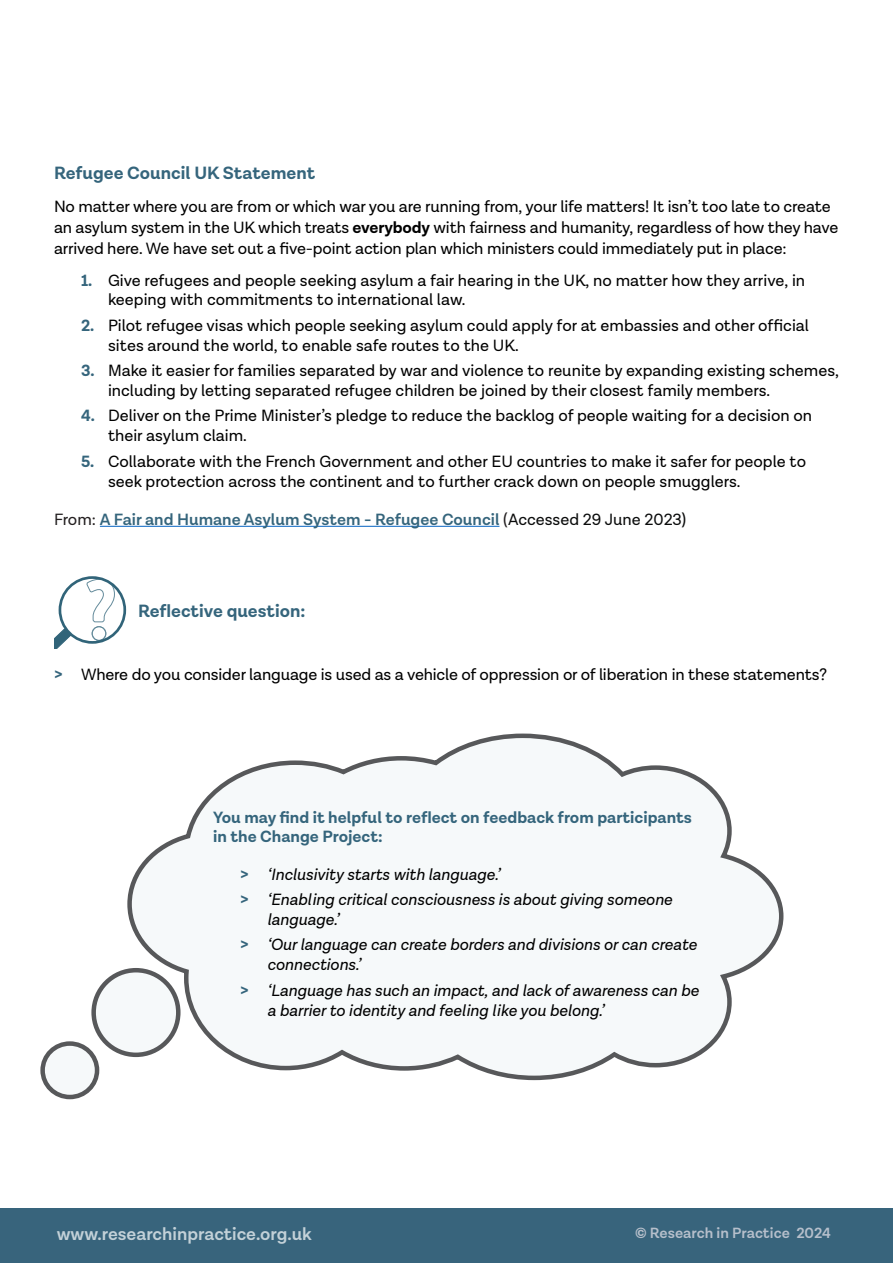
<style>
.page{position:relative;width:893px;height:1263px;background:#fff}
.page>*{position:absolute;margin:0;border:0;box-sizing:border-box;transform-origin:0 0}
.t1{font:700 18px "Lota Grotesque Alt 1";color:#35657c}
.t2{font:600 18px "Lota Grotesque Alt 1";color:#c3d1d8}
.List_Paragraph{font:16.5px/19.8px "Lota Grotesque Alt 1";color:#000}
.List_Paragraph-2{font:italic 16.5px/19.8px "Lota Grotesque Alt 1";color:#000}
.t3{font:700 16.5px/19.5px "Lota Grotesque Alt 1";color:#35657c}
.t4{font:600 16.5px "Lota Grotesque Alt 1";color:#35657c}
.t5{font:600 15px "Lota Grotesque Alt 1";color:#b6bfcb}
.s1{font-weight:700}
.s2{font-weight:700;color:#35657c}
.s3{font-weight:400;color:#231f20}
.s4{font-weight:400;color:#0b0c0c}
.s5{font-weight:700;font-style:normal;color:#35657c}
</style>
<div class="page">
<div style="left:0;top:1208px;width:893px;height:55px;background:#38647c"></div>
<hr style="left:100px;top:526px;width:399px;height:1px;background:#0563c1">
<svg style="left:86px;top:578px;width:29px;height:63px"></svg>
<svg style="left:54px;top:628px;width:18px;height:20px"></svg>
<div style="left:92px;top:626px;width:14px;height:15px;border:1px solid #648b9b;border-radius:50%"></div>
<div style="left:59px;top:576px;width:67px;height:68px;border:3px solid #316479;border-radius:50%"></div>
<svg style="left:127px;top:733px;width:657px;height:348px"></svg>
<div style="left:94px;top:970px;width:84px;height:85px;background:#f6f9fa;border-radius:50%"></div>
<div style="left:91px;top:968px;width:90px;height:89px;border:4px solid #57585a;border-radius:50%"></div>
<div style="left:43px;top:1043px;width:54px;height:54px;background:#f6f9fa;border-radius:50%"></div>
<div style="left:40px;top:1041px;width:59px;height:58px;border:4px solid #57585a;border-radius:50%"></div>
<p class="t1" style="left:54px;top:162px;width:263px">Refugee Council UK Statement</p>
<p class="List_Paragraph" style="left:54px;top:196px;width:786px;line-height:21px">No matter where you are from or which war you are running from, your life matters! It isn’t too late to create an asylum system in the UK which treats <span class="s1">everybody</span> with fairness and humanity, regardless of how they have arrived here. We have set out a five-point action plan which ministers could immediately put in place:</p>
<p class="List_Paragraph" style="left:108px;top:270px;width:699px;text-indent:-27px"><span class="s2">1.</span> Give refugees and people seeking asylum a fair hearing in the UK, no matter how they arrive, in keeping with commitments to international law.</p>
<p class="List_Paragraph" style="left:108px;top:316px;width:702px;text-indent:-27px"><span class="s2">2.</span> Pilot refugee visas which people seeking asylum could apply for at embassies and other official sites around the world, to enable safe routes to the UK.</p>
<p class="List_Paragraph" style="left:108px;top:361px;width:732px;text-indent:-27px"><span class="s2">3.</span> Make it easier for families separated by war and violence to reunite by expanding existing schemes, including by letting separated refugee children be joined by their closest family members.</p>
<p class="List_Paragraph" style="left:108px;top:406px;width:706px;text-indent:-27px"><span class="s2">4.</span> Deliver on the Prime Minister’s pledge to reduce the backlog of people waiting for a decision on their asylum claim.</p>
<p class="List_Paragraph" style="left:108px;top:452px;width:700px;text-indent:-27px"><span class="s2">5.</span> Collaborate with the French Government and other EU countries to make it safer for people to seek protection across the continent and to further crack down on people smugglers.</p>
<p class="t4" style="left:54px;top:510px;width:634px"><span class="s3">From:</span> A Fair and Humane Asylum System - Refugee Council <span class="s3">(</span><span class="s4">Accessed 29 June 2023)</span></p>
<p class="t1" style="left:138px;top:601px;width:169px">Reflective question:</p>
<p class="List_Paragraph" style="left:54px;top:665px;width:774px"><span class="s2">&gt;</span> Where do you consider language is used as a vehicle of oppression or of liberation in these statements?</p>
<p class="t3" style="left:213px;top:808px;width:480px">You may find it helpful to reflect on feedback from participants in the Change Project:</p>
<p class="List_Paragraph-2" style="left:240px;top:864px;width:262px"><span class="s5">&gt;</span> ‘Inclusivity starts with language.’</p>
<p class="List_Paragraph-2" style="left:267px;top:890px;width:407px;text-indent:-27px"><span class="s5">&gt;</span> ‘Enabling critical consciousness is about giving someone language.’</p>
<p class="List_Paragraph-2" style="left:267px;top:935px;width:431px;text-indent:-27px"><span class="s5">&gt;</span> ‘Our language can create borders and divisions or can create connections.’</p>
<p class="List_Paragraph-2" style="left:267px;top:981px;width:433px;text-indent:-27px"><span class="s5">&gt;</span> ‘Language has such an impact, and lack of awareness can be a barrier to identity and feeling like you belong.’</p>
<p class="t2" style="left:57px;top:1224px;width:257px">www.researchinpractice.org.uk</p>
<p class="t5" style="left:635px;top:1225px;width:198px">© Research in Practice 2024</p>
</div>
